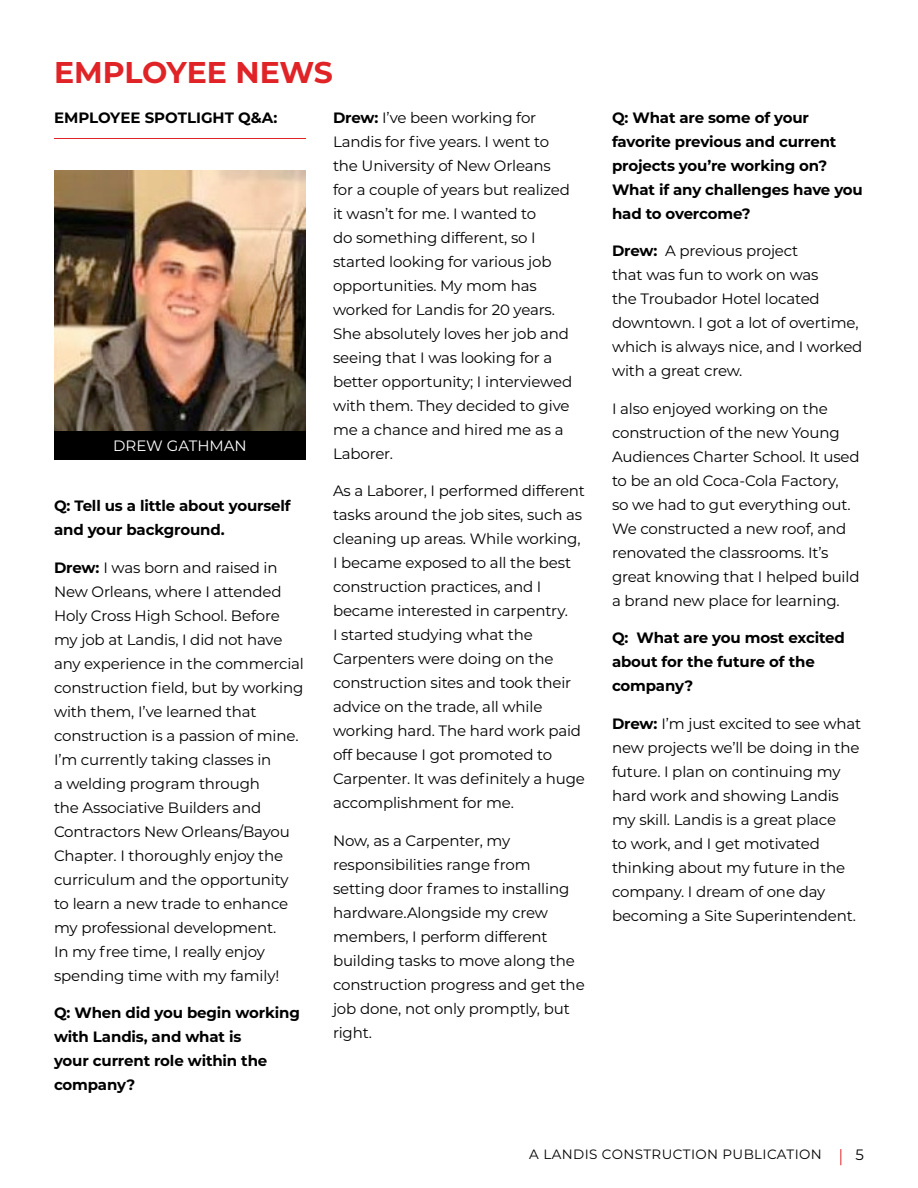
<style>
.page{position:relative;width:918px;height:1188px;background:#fff}
.page>*{position:absolute;margin:0;border:0;box-sizing:border-box;transform-origin:0 0}
.t1{font:700 30px "Montserrat";letter-spacing:-.01em;color:#e02326}
.t2{font:15px/24px "Montserrat";letter-spacing:-.01em;color:#000}
.t3{font:700 15px/24px "Montserrat";letter-spacing:-.01em;color:#000}
.t4{font:15px "Montserrat";color:#fff}
.t5{font:13.5px "Montserrat";letter-spacing:.03em;color:#000}
.s1{font-weight:700}
</style>
<div class="page">
<hr style="left:54px;top:138px;width:252px;height:1px;background:#e02326">
<img style="left:54px;top:170px;width:252px;height:261px">
<div style="left:54px;top:431px;width:252px;height:28px;background:#000"></div>
<svg style="left:840px;top:1149px;width:1px;height:16px"></svg>
<h1 class="t1" style="left:54px;top:51px;width:281px">EMPLOYEE NEWS</h1>
<p class="t3" style="left:54px;top:104px;width:225px">EMPLOYEE SPOTLIGHT Q&amp;A:</p>
<p class="t2" style="left:333px;top:105px;width:241px"><span class="s1">Drew:</span> I’ve been working for<br>Landis for five years. I went to the University of New Orleans for a couple of years but realized it wasn’t for me. I wanted to<br>do something different, so I started looking for various job opportunities. My mom has worked for Landis for 20 years.<br>She absolutely loves her job and seeing that I was looking for a better opportunity; I interviewed with them. They decided to give me a chance and hired me as a<br>Laborer.</p>
<p class="t2" style="left:333px;top:478px;width:254px">As a Laborer, I performed different tasks around the job sites, such as cleaning up areas. While working,<br>I became exposed to all the best construction practices, and I became interested in carpentry.<br>I started studying what the<br>Carpenters were doing on the construction sites and took their advice on the trade, all while working hard. The hard work paid off because I got promoted to<br>Carpenter. It was definitely a huge accomplishment for me.</p>
<p class="t2" style="left:333px;top:828px;width:253px">Now, as a Carpenter, my responsibilities range from setting door frames to installing hardware.Alongside my crew members, I perform different building tasks to move along the construction progress and get the job done, not only promptly, but right.</p>
<p class="t4" style="left:113px;top:436px;width:135px">DREW GATHMAN</p>
<p class="t3" style="left:54px;top:493px;width:238px">Q: Tell us a little about yourself and your background.</p>
<p class="t2" style="left:54px;top:555px;width:252px"><span class="s1">Drew:</span> I was born and raised in<br>New Orleans, where I attended<br>Holy Cross High School. Before my job at Landis, I did not have any experience in the commercial construction field, but by working with them, I’ve learned that construction is a passion of mine.<br>I’m currently taking classes in<br>a welding program through<br>the Associative Builders and<br>Contractors New Orleans/Bayou<br>Chapter. I thoroughly enjoy the curriculum and the opportunity to learn a new trade to enhance my professional development.<br>In my free time, I really enjoy spending time with my family!</p>
<p class="t3" style="left:54px;top:1000px;width:248px">Q: When did you begin working with Landis, and what is<br>your current role within the company?</p>
<p class="t3" style="left:612px;top:104px;width:252px">Q: What are some of your favorite previous and current projects you’re working on?<br>What if any challenges have you had to overcome?</p>
<p class="t2" style="left:612px;top:238px;width:252px"><span class="s1">Drew:</span> A previous project<br>that was fun to work on was<br>the Troubador Hotel located downtown. I got a lot of overtime, which is always nice, and I worked with a great crew.</p>
<p class="t2" style="left:612px;top:396px;width:249px">I also enjoyed working on the construction of the new Young<br>Audiences Charter School. It used to be an old Coca-Cola Factory,<br>so we had to gut everything out.<br>We constructed a new roof, and renovated the classrooms. It’s great knowing that I helped build a brand new place for learning.</p>
<p class="t3" style="left:612px;top:625px;width:234px">Q: What are you most excited about for the future of the company?</p>
<p class="t2" style="left:612px;top:711px;width:251px"><span class="s1">Drew:</span> I’m just excited to see what new projects we’ll be doing in the future. I plan on continuing my hard work and showing Landis my skill. Landis is a great place<br>to work, and I get motivated thinking about my future in the company. I dream of one day becoming a Site Superintendent.</p>
<p class="t5" style="left:529px;top:1145px;width:294px">A LANDIS CONSTRUCTION PUBLICATION</p>
<p class="t2" style="left:856px;top:1142px;width:10px">5</p>
</div>
